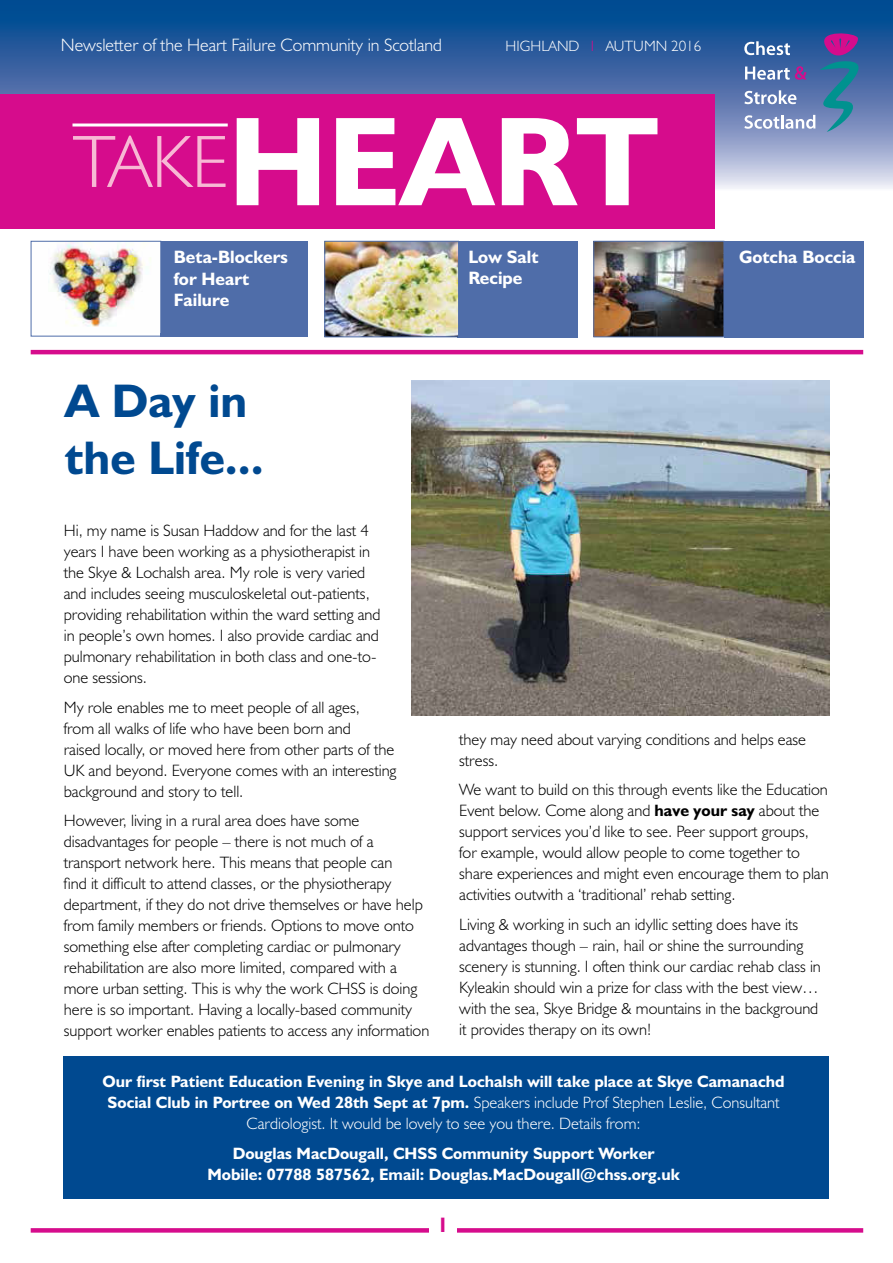
<style>
.page{position:relative;width:893px;height:1263px;background:#fff}
.page>*{position:absolute;margin:0;border:0;box-sizing:border-box;transform-origin:0 0}
.t1{font:700 127.5px "Humanist 521 BT";color:#fff}
.t2{font:700 47.4px/56.8px "Humanist 521 BT";color:#004990}
.t3{font:700 21px "Humanist 521 BT";color:#d60c8c}
.t4{font:700 18px/21.6px "Humanist 521 BT";color:#fff}
.t5{font:300 18px "Humanist 521 BT";color:#fff}
.t6{font:300 16.5px/21px "Humanist 521 BT";color:#000}
.t7{font:700 16.5px/21px "Humanist 521 BT";color:#fff;text-align:center}
.t8{font:300 15px "Humanist 521 BT";color:#fff}
.s1{color:#d60c8c}
.s2{font-weight:300;font-size:74.55px;color:#f7b9d4}
.s3{font-weight:700}
.s4{font-weight:300}
</style>
<div class="page">
<div style="left:64px;top:1057px;width:765px;height:142px;background:#004990"></div>
<svg style="left:0;top:0;width:893px;height:191px;background:#3766a3"></svg>
<div style="left:0;top:94px;width:714px;height:134px;background:#d60c8c"></div>
<hr style="left:72px;top:123px;width:156px;height:3px;background:#fff">
<svg style="left:744px;top:33px;width:114px;height:99px;background:#5f79ad"></svg>
<svg style="left:31px;top:1228px;width:832px;height:4px;background:#d71490"></svg>
<hr style="left:31px;top:350px;width:832px;height:4px;background:#d60c8c">
<div style="left:429px;top:1216px;width:28px;height:47px;background:#fff"></div>
<img style="left:411px;top:381px;width:418px;height:334px">
<div style="left:457px;top:241px;width:120px;height:96px;background:#4f6da9"></div>
<div style="left:724px;top:241px;width:140px;height:96px;background:#4f6da9"></div>
<img style="left:326px;top:243px;width:131px;height:92px">
<div style="left:324px;top:241px;width:135px;height:96px;border:1px solid #4f6da9"></div>
<img style="left:595px;top:243px;width:127px;height:92px">
<div style="left:593px;top:241px;width:131px;height:96px;border:1px solid #4f6da9"></div>
<div style="left:161px;top:241px;width:147px;height:95px;background:#4f6da9"></div>
<img style="left:49px;top:243px;width:102px;height:84px">
<div style="left:31px;top:241px;width:130px;height:95px;border:1px solid #4f6da9"></div>
<p class="t5" style="left:61px;top:34px;width:383px">Newsletter of the Heart Failure Community in Scotland</p>
<p class="t8" style="left:506px;top:37px;width:197px">HIGHLAND <span class="s1">I</span> AUTUMN 2016</p>
<h1 class="t1" style="left:72px;top:82px;width:587px"><span class="s2">TAKE</span>HEART</h1>
<p class="t4" style="left:174px;top:246px;width:116px">Beta-Blockers</p>
<p class="t4" style="left:739px;top:245px;width:118px">Gotcha Boccia</p>
<p class="t4" style="left:174px;top:267px;width:77px">for Heart<br>Failure</p>
<p class="t4" style="left:468px;top:245px;width:72px">Low Salt<br>Recipe</p>
<h2 class="t2" style="left:65px;top:371px;width:200px">A Day in the Life...</h2>
<p class="t6" style="left:64px;top:520px;width:318px">Hi, my name is Susan Haddow and for the last 4 years I have been working as a physiotherapist in the Skye &amp; Lochalsh area. My role is very varied and includes seeing musculoskeletal out-patients, providing rehabilitation within the ward setting and in people’s own homes. I also provide cardiac and pulmonary rehabilitation in both class and one-to&shy;one sessions.</p>
<p class="t6" style="left:64px;top:696px;width:334px">My role enables me to meet people of all ages,<br>from all walks of life who have been born and<br>raised locally, or moved here from other parts of the UK and beyond. Everyone comes with an interesting background and story to tell.</p>
<p class="t6" style="left:64px;top:810px;width:367px">However, living in a rural area does have some disadvantages for people – there is not much of a transport network here. This means that people can<br>find it difficult to attend classes, or the physiotherapy department, if they do not drive themselves or have help from family members or friends. Options to move onto something else after completing cardiac or pulmonary rehabilitation are also more limited, compared with a more urban setting. This is why the work CHSS is doing here is so important. Having a locally-based community support worker enables patients to access any information</p>
<p class="t6" style="left:459px;top:728px;width:348px">they may need about varying conditions and helps ease stress.</p>
<p class="t6" style="left:459px;top:779px;width:371px">We want to build on this through events like the Education Event below. Come along and <span class="s3">have your say</span> about the support services you’d like to see. Peer support groups, for example, would allow people to come together to share experiences and might even encourage them to plan activities outwith a ‘traditional’ rehab setting.</p>
<p class="t6" style="left:459px;top:913px;width:363px">Living &amp; working in such an idyllic setting does have its advantages though – rain, hail or shine the surrounding scenery is stunning. I often think our cardiac rehab class in Kyleakin should win a prize for class with the best view… with the sea, Skye Bridge &amp; mountains in the background it provides therapy on its own!</p>
<p class="t7" style="left:103px;top:1071px;width:684px">Our first Patient Education Evening in Skye and Lochalsh will take place at Skye Camanachd<br>Social Club in Portree on Wed 28th Sept at 7pm. <span class="s4">Speakers include Prof Stephen Leslie, Consultant<br>Cardiologist. It would be lovely to see you there. Details from:</span></p>
<p class="t7" style="left:207px;top:1142px;width:474px">Douglas MacDougall, CHSS Community Support Worker<br>Mobile: 07788 587562, Email: Douglas.MacDougall@chss.org.uk</p>
<p class="t3" style="left:437px;top:1212px;width:13px">1</p>
</div>
